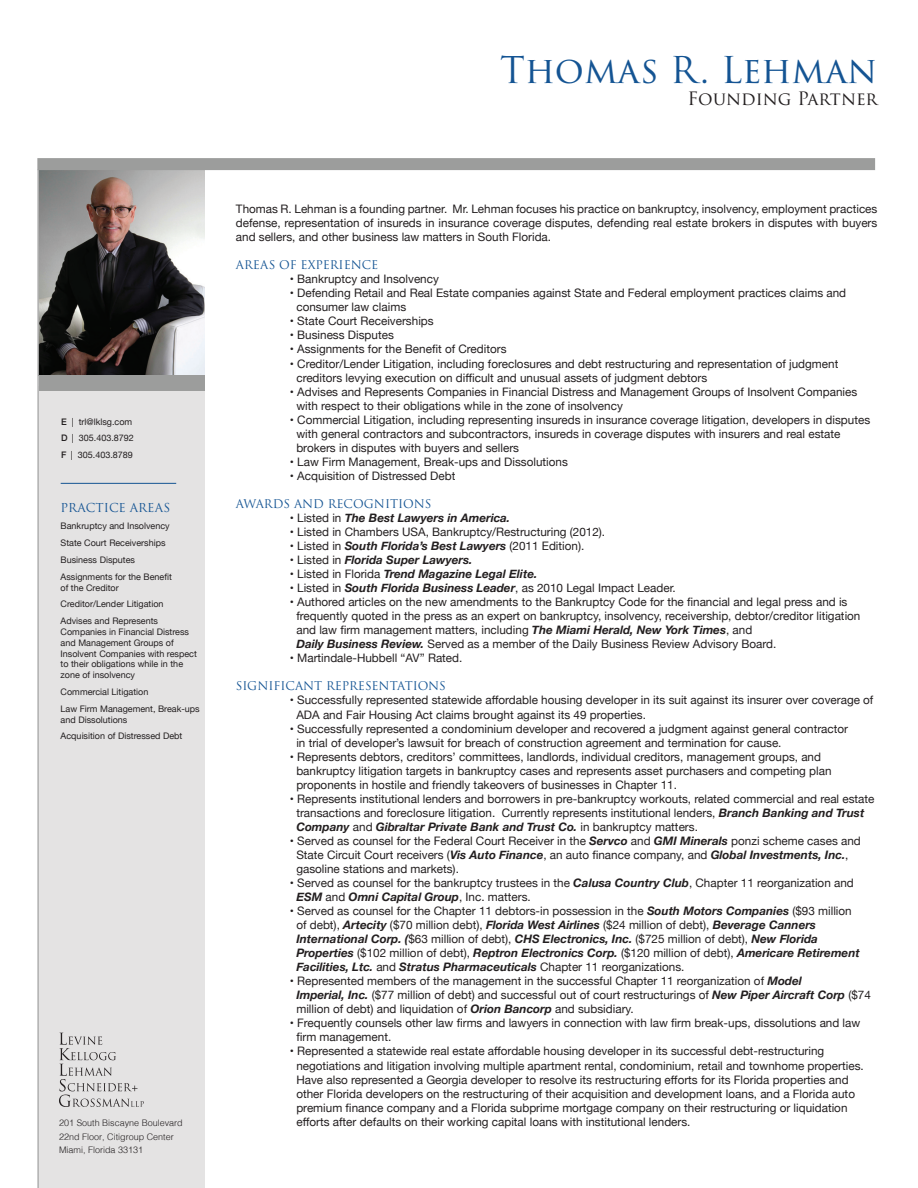
<style>
.page{position:relative;width:918px;height:1188px;background:#fff}
.page>*{position:absolute;margin:0;border:0;box-sizing:border-box;transform-origin:0 0}
.t1{font:36px "Trajan Pro 3";color:#145493}
.t2{font:18px "Trajan Pro 3";color:#231f20}
.t3{font:12px "Trajan Pro 3";color:#145493}
.t4{font:11.7px/14.1px "Helvetica Neue";color:#231f20}
.t5{font:italic 700 11.7px "Helvetica Neue";color:#231f20}
.t6{font:11.7px "Trajan Pro 3";color:#145493}
.t7{font:9px/16.8px "Helvetica Neue";color:#231f20}
.t8{font:300 9px/13.8px "Helv";color:#231f20}
.s1{font-weight:500}
.s2{font-weight:400;font-style:normal}
.s3{font-weight:700;font-style:italic}
</style>
<div class="page">
<img style="left:39px;top:170px;width:166px;height:205px">
<div style="left:38px;top:386px;width:167px;height:802px;background:#e4e3e3"></div>
<div style="left:39px;top:375px;width:166px;height:16px;background:#9c9d9c"></div>
<hr style="left:61px;top:483px;width:115px;height:1px;background:#145493">
<hr style="left:37px;top:170px;width:2px;height:1018px;background:#b0b0b0">
<div style="left:37px;top:158px;width:838px;height:12px;background:#9c9d9c"></div>
<svg style="left:59px;top:1033px;width:85px;height:74px"></svg>
<h1 class="t1" style="left:500px;top:45px;width:379px">Thomas R. Lehman</h1>
<h2 class="t2" style="left:688px;top:86px;width:191px">Founding Partner</h2>
<p class="t7" style="left:61px;top:413px;width:74px"><span class="s1">E</span> | trl@lklsg.com<br><span class="s1">D</span> | 305.403.8792<br><span class="s1">F</span> | 305.403.8789</p>
<p class="t3" style="left:61px;top:500px;width:111px">PRACTICE AREAS</p>
<p class="t7" style="left:61px;top:518px;width:113px">Bankruptcy and Insolvency<br>State Court Receiverships<br>Business Disputes<br>Assignments for the Benefit</p>
<p class="t7" style="left:61px;top:579px;width:104px">of the Creditor<br>Creditor/Lender Litigation<br>Advises and Represents</p>
<p class="t7" style="left:61px;top:627px;width:138px;line-height:10.8px">Companies in Financial Distress and Management Groups of<br>Insolvent Companies with respect to their obligations while in the zone of insolvency</p>
<p class="t7" style="left:61px;top:684px;width:141px">Commercial Litigation<br>Law Firm Management, Break-ups</p>
<p class="t7" style="left:61px;top:711px;width:123px">and Dissolutions<br>Acquisition of Distressed Debt</p>
<p class="t8" style="left:59px;top:1115px;width:125px">201 South Biscayne Boulevard<br>22nd Floor, Citigroup Center<br>Miami, Florida 33131</p>
<p class="t4" style="left:236px;top:203px;width:643px;text-align:justify">Thomas R. Lehman is a founding partner. Mr. Lehman focuses his practice on bankruptcy, insolvency, employment practices defense, representation of insureds in insurance coverage disputes, defending real estate brokers in disputes with buyers and sellers, and other business law matters in South Florida.</p>
<p class="t6" style="left:236px;top:257px;width:144px">AREAS OF EXPERIENCE</p>
<p class="t4" style="left:290px;top:273px;width:151px">• Bankruptcy and Insolvency</p>
<p class="t4" style="left:296px;top:287px;width:551px;text-indent:-7px">• Defending Retail and Real Estate companies against State and Federal employment practices claims and consumer law claims</p>
<p class="t4" style="left:290px;top:315px;width:145px">• State Court Receiverships</p>
<p class="t4" style="left:290px;top:329px;width:106px">• Business Disputes</p>
<p class="t4" style="left:290px;top:343px;width:218px">• Assignments for the Benefit of Creditors</p>
<p class="t4" style="left:296px;top:357px;width:543px;text-indent:-7px">• Creditor/Lender Litigation, including foreclosures and debt restructuring and representation of judgment creditors levying execution on difficult and unusual assets of judgment debtors</p>
<p class="t4" style="left:296px;top:385px;width:562px;text-indent:-7px">• Advises and Represents Companies in Financial Distress and Management Groups of Insolvent Companies with respect to their obligations while in the zone of insolvency</p>
<p class="t4" style="left:296px;top:413px;width:575px;text-indent:-7px">• Commercial Litigation, including representing insureds in insurance coverage litigation, developers in disputes with general contractors and subcontractors, insureds in coverage disputes with insurers and real estate brokers in disputes with buyers and sellers</p>
<p class="t4" style="left:290px;top:455px;width:280px">• Law Firm Management, Break-ups and Dissolutions</p>
<p class="t4" style="left:290px;top:469px;width:167px">• Acquisition of Distressed Debt</p>
<p class="t6" style="left:236px;top:496px;width:197px">AWARDS AND RECOGNITIONS</p>
<p class="t5" style="left:290px;top:509px;width:222px"><span class="s2">• Listed in</span> The Best Lawyers in America.</p>
<p class="t4" style="left:290px;top:525px;width:317px">• Listed in Chambers USA, Bankruptcy/Restructuring (2012).</p>
<p class="t5" style="left:290px;top:537px;width:296px"><span class="s2">• Listed in</span> South Florida’s Best Lawyers <span class="s2">(2011 Edition).</span></p>
<p class="t5" style="left:290px;top:551px;width:184px"><span class="s2">• Listed in</span> Florida Super Lawyers.</p>
<p class="t5" style="left:290px;top:565px;width:249px"><span class="s2">• Listed in Florida</span> Trend Magazine Legal Elite.</p>
<p class="t4" style="left:290px;top:582px;width:387px">• Listed in <span class="s3">South Florida Business Leader</span>, as 2010 Legal Impact Leader.</p>
<p class="t4" style="left:296px;top:596px;width:566px;text-indent:-7px">• Authored articles on the new amendments to the Bankruptcy Code for the financial and legal press and is frequently quoted in the press as an expert on bankruptcy, insolvency, receivership, debtor/creditor litigation and law firm management matters, including <span class="s3">The Miami Herald, New York Times</span>, and<br><span class="s3">Daily Business Review.</span> Served as a member of the Daily Business Review Advisory Board.</p>
<p class="t4" style="left:290px;top:652px;width:174px">• Martindale-Hubbell “AV” Rated.</p>
<p class="t6" style="left:236px;top:678px;width:211px">SIGNIFICANT REPRESENTATIONS</p>
<p class="t4" style="left:296px;top:694px;width:579px;text-indent:-7px">• Successfully represented statewide affordable housing developer in its suit against its insurer over coverage of<br>ADA and Fair Housing Act claims brought against its 49 properties.</p>
<p class="t4" style="left:296px;top:722px;width:553px;text-indent:-7px">• Successfully represented a condominium developer and recovered a judgment against general contractor in trial of developer’s lawsuit for breach of construction agreement and termination for cause.</p>
<p class="t4" style="left:296px;top:750px;width:537px;text-indent:-7px">• Represents debtors, creditors’ committees, landlords, individual creditors, management groups, and bankruptcy litigation targets in bankruptcy cases and represents asset purchasers and competing plan proponents in hostile and friendly takeovers of businesses in Chapter 11.</p>
<p class="t4" style="left:296px;top:792px;width:580px;text-indent:-7px">• Represents institutional lenders and borrowers in pre-bankruptcy workouts, related commercial and real estate transactions and foreclosure litigation. Currently represents institutional lenders, <span class="s3">Branch Banking and Trust<br>Company</span> and <span class="s3">Gibraltar Private Bank and Trust Co.</span> in bankruptcy matters.</p>
<p class="t4" style="left:296px;top:834px;width:566px;text-indent:-7px">• Served as counsel for the Federal Court Receiver in the <span class="s3">Servco</span> and <span class="s3">GMI Minerals</span> ponzi scheme cases and<br>State Circuit Court receivers (<span class="s3">Vis Auto Finance</span>, an auto finance company, and <span class="s3">Global Investments, Inc.</span>, gasoline stations and markets).</p>
<p class="t4" style="left:296px;top:876px;width:559px;text-indent:-7px">• Served as counsel for the bankruptcy trustees in the <span class="s3">Calusa Country Club</span>, Chapter 11 reorganization and<br><span class="s3">ESM</span> and <span class="s3">Omni Capital Group</span>, Inc. matters.</p>
<p class="t4" style="left:296px;top:905px;width:565px;text-indent:-7px">• Served as counsel for the Chapter 11 debtors-in possession in the <span class="s3">South Motors Companies</span> ($93 million of debt), <span class="s3">Artecity</span> ($70 million debt), <span class="s3">Florida West Airlines</span> ($24 million of debt), <span class="s3">Beverage Canners International Corp. (</span>$63 million of debt), <span class="s3">CHS Electronics, Inc.</span> ($725 million of debt), <span class="s3">New Florida Properties</span> ($102 million of debt), <span class="s3">Reptron Electronics Corp.</span> ($120 million of debt), <span class="s3">Americare Retirement Facilities, Ltc.</span> and <span class="s3">Stratus Pharmaceuticals</span> Chapter 11 reorganizations.</p>
<p class="t4" style="left:296px;top:975px;width:576px;text-indent:-7px">• Represented members of the management in the successful Chapter 11 reorganization of <span class="s3">Model<br>Imperial, Inc.</span> ($77 million of debt) and successful out of court restructurings of <span class="s3">New Piper Aircraft Corp</span> ($74 million of debt) and liquidation of <span class="s3">Orion Bancorp</span> and subsidiary.</p>
<p class="t4" style="left:296px;top:1017px;width:566px;text-indent:-7px">• Frequently counsels other law firms and lawyers in connection with law firm break-ups, dissolutions and law firm management.</p>
<p class="t4" style="left:296px;top:1045px;width:569px;text-indent:-7px">• Represented a statewide real estate affordable housing developer in its successful debt-restructuring negotiations and litigation involving multiple apartment rental, condominium, retail and townhome properties.<br>Have also represented a Georgia developer to resolve its restructuring efforts for its Florida properties and other Florida developers on the restructuring of their acquisition and development loans, and a Florida auto premium finance company and a Florida subprime mortgage company on their restructuring or liquidation efforts after defaults on their working capital loans with institutional lenders.</p>
</div>
